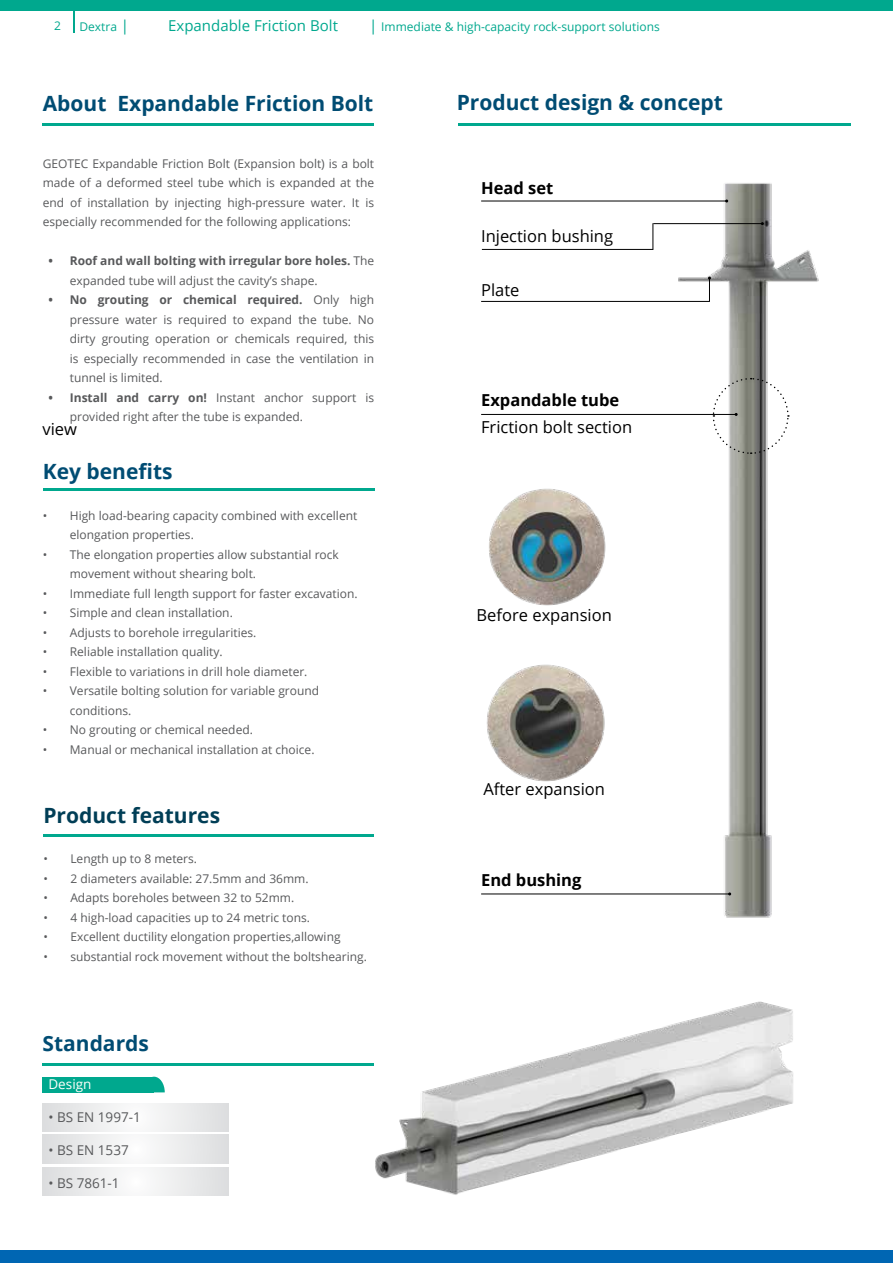
<style>
.page{position:relative;width:893px;height:1263px;background:#fff}
.page>*{position:absolute;margin:0;border:0;box-sizing:border-box;transform-origin:0 0}
.t1{font:700 21px "Open Sans";color:#004c73}
.t2{font:700 21px "Open Sans";color:#003e56}
.t3{font:16.5px "Open Sans";color:#000}
.t4{font:700 16.5px "Open Sans";color:#000}
.t5{font:15px "Open Sans";color:#00a88e}
.t6{font:13.5px "Open Sans";color:#58595b}
.t7{font:13.5px "Open Sans";color:#fffffb}
.t8{font:12px/19.5px "Open Sans";color:#58595b}
.t9{font:700 12px/19.5px "Open Sans";color:#58595b}
.t10{font:12px "Open Sans";color:#00a88e}
.t11{font:12px "Open Sans";color:#00a88e}
.s1{font-size:15px}
.s2{font-weight:400}
.s3{font-weight:700}
</style>
<div class="page">
<div style="left:0;top:0;width:893px;height:10px;background:#00a88e"></div>
<div style="left:0;top:1250px;width:893px;height:13px;background:#0066b3"></div>
<hr style="left:73px;top:10px;width:2px;height:23px;background:#00a88e">
<hr style="left:43px;top:123px;width:331px;height:2px;background:#00a88e">
<hr style="left:43px;top:489px;width:331px;height:2px;background:#00a88e">
<hr style="left:458px;top:123px;width:392px;height:3px;background:#00a88e">
<hr style="left:43px;top:1063px;width:331px;height:3px;background:#00a88e">
<hr style="left:44px;top:834px;width:330px;height:3px;background:#00a88e">
<svg style="left:43px;top:1103px;width:185px;height:28px"></svg>
<svg style="left:43px;top:1135px;width:185px;height:28px"></svg>
<svg style="left:43px;top:1167px;width:185px;height:28px"></svg>
<div style="left:43px;top:1077px;width:111px;height:15px;background:#00a88e"></div>
<svg style="left:154px;top:1077px;width:11px;height:15px"></svg>
<img style="left:375px;top:1001px;width:418px;height:194px">
<img style="left:678px;top:183px;width:141px;height:735px">
<hr style="left:481px;top:201px;width:246px;height:1px;background:#000">
<hr style="left:481px;top:414px;width:255px;height:1px;background:#000">
<hr style="left:481px;top:893px;width:249px;height:1px;background:#000">
<hr style="left:653px;top:223px;width:109px;height:1px;background:#000">
<svg style="left:708px;top:277px;width:3px;height:24px"></svg>
<svg style="left:712px;top:377px;width:77px;height:78px"></svg>
<svg style="left:653px;top:223px;width:1px;height:26px"></svg>
<hr style="left:482px;top:249px;width:171px;height:1px;background:#000">
<hr style="left:481px;top:301px;width:229px;height:1px;background:#000">
<img style="left:489px;top:488px;width:117px;height:118px">
<img style="left:486px;top:664px;width:119px;height:118px">
<p class="t11" style="left:54px;top:18px;width:8px">2</p>
<p class="t11" style="left:80px;top:19px;width:51px">Dextra <span class="s1">|</span></p>
<p class="t5" style="left:168px;top:15px;width:171px">Expandable Friction Bolt</p>
<p class="t10" style="left:369px;top:19px;width:292px"><span class="s1">|</span> Immediate &amp; high-capacity rock-support solutions</p>
<h1 class="t1" style="left:43px;top:88px;width:332px">About Expandable Friction Bolt</h1>
<p class="t8" style="left:43px;top:153px;width:333px;text-align:justify">GEOTEC Expandable Friction Bolt (Expansion bolt) is a bolt made of a deformed steel tube which is expanded at the end of installation by injecting high-pressure water. It is especially recommended for the following applications:</p>
<p class="t9" style="left:70px;top:251px;width:306px;text-indent:-21px">• Roof and wall bolting with irregular bore holes. <span class="s2">The expanded tube will adjust the cavity’s shape.</span></p>
<p class="t8" style="left:70px;top:290px;width:306px;text-align:justify;text-indent:-21px"><span class="s3">• No grouting or chemical required.</span> Only high pressure water is required to expand the tube. No dirty grouting operation or chemicals required, this is especially recommended in case the ventilation in tunnel is limited.</p>
<p class="t8" style="left:70px;top:387px;width:306px;text-indent:-21px"><span class="s3">• Install and carry on!</span> Instant anchor support is provided right after the tube is expanded.</p>
<h2 class="t3" style="left:43px;top:418px;width:36px">view</h2>
<h1 class="t1" style="left:43px;top:457px;width:131px">Key benefits</h1>
<p class="t8" style="left:70px;top:505px;width:289px;text-indent:-27px">• High load-bearing capacity combined with excellent elongation properties.</p>
<p class="t8" style="left:70px;top:544px;width:270px;text-indent:-27px">• The elongation properties allow substantial rock movement without shearing bolt.</p>
<p class="t8" style="left:43px;top:583px;width:316px">• Immediate full length support for faster excavation.</p>
<p class="t8" style="left:43px;top:603px;width:192px">• Simple and clean installation.</p>
<p class="t8" style="left:43px;top:622px;width:215px">• Adjusts to borehole irregularities.</p>
<p class="t8" style="left:43px;top:642px;width:181px">• Reliable installation quality.</p>
<p class="t8" style="left:43px;top:661px;width:266px">• Flexible to variations in drill hole diameter.</p>
<p class="t8" style="left:70px;top:681px;width:251px;text-indent:-27px">• Versatile bolting solution for variable ground conditions.</p>
<p class="t8" style="left:43px;top:720px;width:212px">• No grouting or chemical needed.</p>
<p class="t8" style="left:43px;top:739px;width:273px">• Manual or mechanical installation at choice.</p>
<h1 class="t2" style="left:43px;top:800px;width:178px">Product features</h1>
<p class="t8" style="left:43px;top:849px;width:155px">• Length up to 8 meters.</p>
<p class="t8" style="left:43px;top:868px;width:267px">• 2 diameters available: 27.5mm and 36mm.</p>
<p class="t8" style="left:43px;top:888px;width:252px">• Adapts boreholes between 32 to 52mm.</p>
<p class="t8" style="left:43px;top:907px;width:268px">• 4 high-load capacities up to 24 metric tons.</p>
<p class="t8" style="left:43px;top:927px;width:299px">• Excellent ductility elongation properties,allowing</p>
<p class="t8" style="left:43px;top:946px;width:325px">• substantial rock movement without the boltshearing.</p>
<h1 class="t1" style="left:43px;top:1029px;width:108px">Standards</h1>
<p class="t7" style="left:48px;top:1075px;width:44px">Design</p>
<p class="t6" style="left:48px;top:1108px;width:94px">• BS EN 1997-1</p>
<p class="t6" style="left:48px;top:1141px;width:82px">• BS EN 1537</p>
<p class="t6" style="left:48px;top:1174px;width:73px">• BS 7861-1</p>
<h1 class="t1" style="left:457px;top:88px;width:268px">Product design &amp; concept</h1>
<h2 class="t4" style="left:481px;top:176px;width:74px">Head set</h2>
<h2 class="t3" style="left:481px;top:225px;width:133px">Injection bushing</h2>
<h2 class="t3" style="left:481px;top:278px;width:40px">Plate</h2>
<h2 class="t4" style="left:481px;top:388px;width:140px">Expandable tube</h2>
<h2 class="t3" style="left:481px;top:415px;width:153px">Friction bolt section</h2>
<h2 class="t3" style="left:477px;top:604px;width:137px">Before expansion</h2>
<h2 class="t3" style="left:483px;top:777px;width:123px">After expansion</h2>
<h2 class="t4" style="left:481px;top:869px;width:102px">End bushing</h2>
</div>
